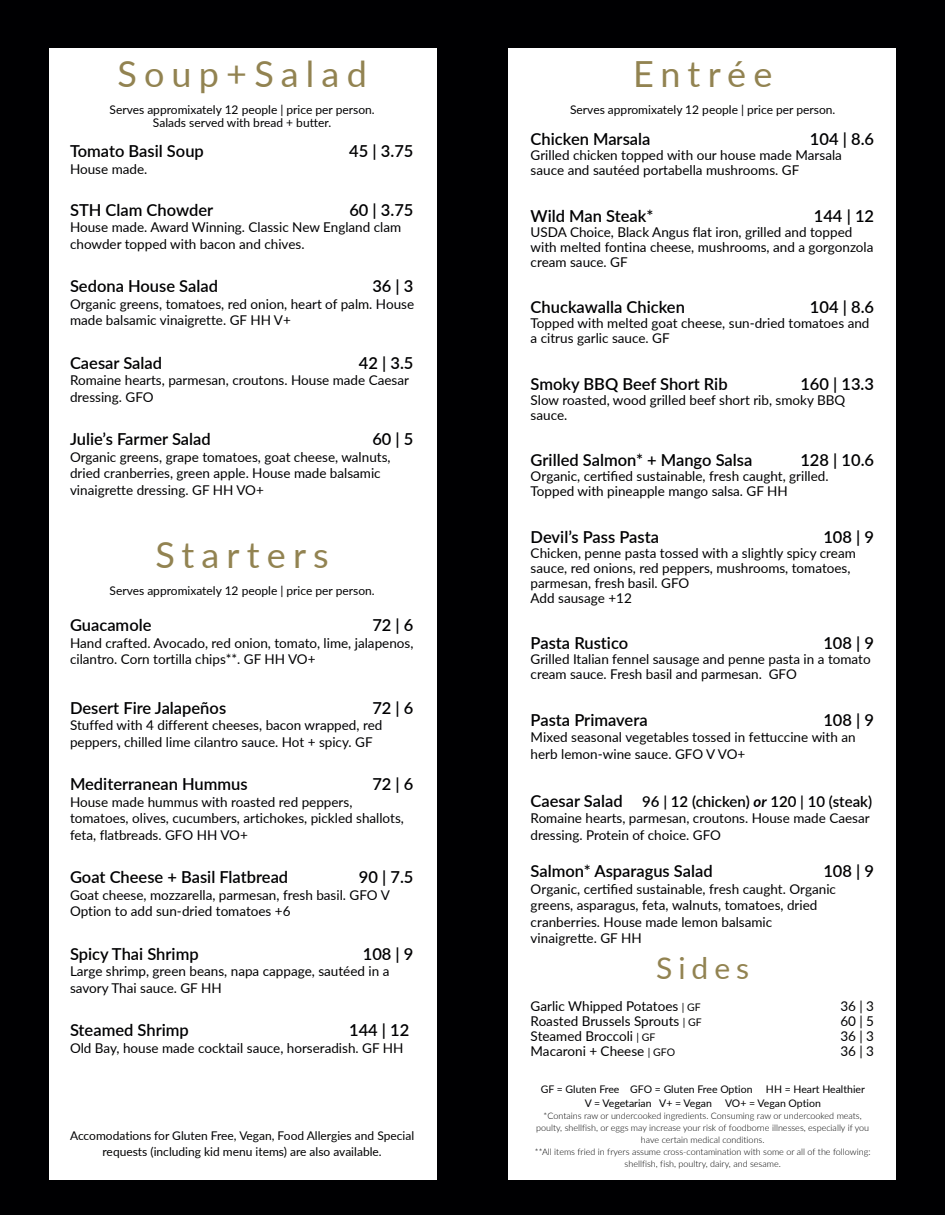
<style>
.page{position:relative;width:945px;height:1215px;background:#fff}
.page>*{position:absolute;margin:0;border:0;box-sizing:border-box;transform-origin:0 0}
.t1{font:36px "Lato";letter-spacing:.2em;color:#928351}
.t2{font:30px "Lato";letter-spacing:.2em;color:#928351}
.t3{font:600 16.5px "Lato";color:#000002}
.t4{font:600 15px "Lato";color:#000002}
.t5{font:13.5px/16.5px "Lato";color:#000002}
.t6{font:12px/13.5px "Lato";color:#000002;text-align:center}
.t7{font:10.5px/13.5px "Lato";color:#000002}
.t8{font:300 9px/12px "Lato";color:#000002;text-align:center}
.s1{font-size:16.5px}
.s2{font-weight:700;font-style:italic}
.s3{font-size:10.5px}
</style>
<div class="page">
<div style="left:0;top:0;width:472px;height:1215px;background:#000002"></div>
<div style="left:49px;top:48px;width:387px;height:1132px;background:#fff"></div>
<div style="left:473px;top:0;width:472px;height:1215px;background:#000002"></div>
<div style="left:508px;top:48px;width:388px;height:1132px;background:#fff"></div>
<h1 class="t1" style="left:117px;top:48px;width:251px">Soup+Salad</h1>
<p class="t6" style="left:110px;top:102px;width:267px">Serves appromixately 12 people | price per person.<br>Salads served with bread + butter.</p>
<p class="t3" style="left:70px;top:139px;width:135px">Tomato Basil Soup</p>
<p class="t3" style="left:349px;top:139px;width:66px">45 | 3.75</p>
<p class="t5" style="left:70px;top:160px;width:79px">House made.</p>
<p class="t3" style="left:70px;top:198px;width:145px">STH Clam Chowder</p>
<p class="t3" style="left:349px;top:198px;width:66px">60 | 3.75</p>
<p class="t5" style="left:70px;top:219px;width:333px">House made. Award Winning. Classic New England clam chowder topped with bacon and chives.</p>
<p class="t3" style="left:70px;top:274px;width:150px">Sedona House Salad</p>
<p class="t3" style="left:372px;top:274px;width:43px">36 | 3</p>
<p class="t5" style="left:70px;top:295px;width:346px">Organic greens, tomatoes, red onion, heart of palm. House made balsamic vinaigrette. GF HH V+</p>
<p class="t3" style="left:70px;top:351px;width:94px">Caesar Salad</p>
<p class="t3" style="left:359px;top:351px;width:56px">42 | 3.5</p>
<p class="t5" style="left:70px;top:372px;width:341px">Romaine hearts, parmesan, croutons. House made Caesar dressing. GFO</p>
<p class="t3" style="left:70px;top:427px;width:142px">Julie’s Farmer Salad</p>
<p class="t3" style="left:372px;top:427px;width:43px">60 | 5</p>
<p class="t5" style="left:70px;top:448px;width:322px">Organic greens, grape tomatoes, goat cheese, walnuts, dried cranberries, green apple. House made balsamic vinaigrette dressing. GF HH VO+</p>
<h1 class="t1" style="left:155px;top:529px;width:175px">Starters</h1>
<p class="t6" style="left:110px;top:584px;width:267px">Serves appromixately 12 people | price per person.</p>
<p class="t3" style="left:70px;top:613px;width:83px">Guacamole</p>
<p class="t3" style="left:372px;top:613px;width:43px">72 | 6</p>
<p class="t5" style="left:70px;top:634px;width:345px">Hand crafted. Avocado, red onion, tomato, lime, jalapenos, cilantro. Corn tortilla chips**. GF HH VO+</p>
<p class="t3" style="left:70px;top:696px;width:158px">Desert Fire Jalapeños</p>
<p class="t3" style="left:372px;top:696px;width:43px">72 | 6</p>
<p class="t5" style="left:70px;top:717px;width:314px">Stuffed with 4 different cheeses, bacon wrapped, red peppers, chilled lime cilantro sauce. Hot + spicy. GF</p>
<p class="t3" style="left:70px;top:772px;width:179px">Mediterranean Hummus</p>
<p class="t3" style="left:372px;top:772px;width:43px">72 | 6</p>
<p class="t5" style="left:70px;top:793px;width:335px">House made hummus with roasted red peppers, tomatoes, olives, cucumbers, artichokes, pickled shallots, feta, flatbreads. GFO HH VO+</p>
<p class="t3" style="left:70px;top:865px;width:220px">Goat Cheese + Basil Flatbread</p>
<p class="t3" style="left:359px;top:865px;width:56px">90 | 7.5</p>
<p class="t5" style="left:70px;top:886px;width:321px">Goat cheese, mozzarella, parmesan, fresh basil. GFO V<br>Option to add sun-dried tomatoes +6</p>
<p class="t3" style="left:70px;top:942px;width:130px">Spicy Thai Shrimp</p>
<p class="t3" style="left:363px;top:942px;width:52px">108 | 9</p>
<p class="t5" style="left:70px;top:963px;width:321px">Large shrimp, green beans, napa cappage, sautéed in a savory Thai sauce. GF HH</p>
<p class="t3" style="left:70px;top:1018px;width:120px">Steamed Shrimp</p>
<p class="t3" style="left:349px;top:1018px;width:62px">144 | 12</p>
<p class="t5" style="left:70px;top:1039px;width:335px">Old Bay, house made cocktail sauce, horseradish. GF HH</p>
<p class="t6" style="left:70px;top:1127px;width:346px;line-height:16.5px">Accomodations for Gluten Free, Vegan, Food Allergies and Special requests (including kid menu items) are also available.</p>
<h1 class="t1" style="left:633px;top:48px;width:141px">Entrée</h1>
<p class="t6" style="left:570px;top:102px;width:267px">Serves appromixately 12 people | price per person.</p>
<p class="t3" style="left:531px;top:127px;width:121px">Chicken Marsala</p>
<p class="t3" style="left:810px;top:127px;width:66px">104 | 8.6</p>
<p class="t5" style="left:531px;top:147px;width:313px;line-height:15px">Grilled chicken topped with our house made Marsala sauce and sautéed portabella mushrooms. GF</p>
<p class="t3" style="left:531px;top:204px;width:124px">Wild Man Steak*</p>
<p class="t3" style="left:814px;top:204px;width:62px">144 | 12</p>
<p class="t5" style="left:531px;top:224px;width:344px;line-height:15px">USDA Choice, Black Angus flat iron, grilled and topped with melted fontina cheese, mushrooms, and a gorgonzola cream sauce. GF</p>
<p class="t3" style="left:531px;top:295px;width:156px">Chuckawalla Chicken</p>
<p class="t3" style="left:810px;top:295px;width:66px">104 | 8.6</p>
<p class="t5" style="left:531px;top:315px;width:340px;line-height:15px">Topped with melted goat cheese, sun-dried tomatoes and a citrus garlic sauce. GF</p>
<p class="t3" style="left:531px;top:372px;width:199px">Smoky BBQ Beef Short Rib</p>
<p class="t3" style="left:800px;top:372px;width:75px">160 | 13.3</p>
<p class="t5" style="left:531px;top:392px;width:316px;line-height:15px">Slow roasted, wood grilled beef short rib, smoky BBQ sauce.</p>
<p class="t3" style="left:531px;top:448px;width:223px">Grilled Salmon* + Mango Salsa</p>
<p class="t3" style="left:800px;top:448px;width:75px">128 | 10.6</p>
<p class="t5" style="left:531px;top:468px;width:300px;line-height:15px">Organic, certified sustainable, fresh caught, grilled.<br>Topped with pineapple mango salsa. GF HH</p>
<p class="t3" style="left:531px;top:525px;width:130px">Devil’s Pass Pasta</p>
<p class="t3" style="left:823px;top:525px;width:52px">108 | 9</p>
<p class="t5" style="left:531px;top:545px;width:327px;line-height:15px">Chicken, penne pasta tossed with a slightly spicy cream sauce, red onions, red peppers, mushrooms, tomatoes, parmesan, fresh basil. GFO<br>Add sausage +12</p>
<p class="t3" style="left:531px;top:631px;width:99px">Pasta Rustico</p>
<p class="t3" style="left:823px;top:631px;width:52px">108 | 9</p>
<p class="t5" style="left:531px;top:651px;width:342px;line-height:15px">Grilled Italian fennel sausage and penne pasta in a tomato cream sauce. Fresh basil and parmesan. GFO</p>
<p class="t3" style="left:531px;top:708px;width:118px">Pasta Primavera</p>
<p class="t3" style="left:823px;top:708px;width:52px">108 | 9</p>
<p class="t5" style="left:531px;top:729px;width:326px">Mixed seasonal vegetables tossed in fettuccine with an herb lemon-wine sauce. GFO V VO+</p>
<p class="t4" style="left:531px;top:790px;width:343px"><span class="s1">Caesar Salad</span> 96 | 12 (chicken) <span class="s2">or</span> 120 | 10 (steak)</p>
<p class="t5" style="left:531px;top:810px;width:341px">Romaine hearts, parmesan, croutons. House made Caesar dressing. Protein of choice. GFO</p>
<p class="t3" style="left:531px;top:859px;width:184px">Salmon* Asparagus Salad</p>
<p class="t3" style="left:823px;top:859px;width:52px">108 | 9</p>
<p class="t5" style="left:531px;top:880px;width:307px">Organic, certified sustainable, fresh caught. Organic greens, asparagus, feta, walnuts, tomatoes, dried cranberries. House made lemon balsamic vinaigrette. GF HH</p>
<h2 class="t2" style="left:656px;top:947px;width:94px">Sides</h2>
<p class="t5" style="left:531px;top:997px;width:172px">Garlic Whipped Potatoes <span class="s3">| GF</span></p>
<p class="t5" style="left:840px;top:997px;width:35px">36 | 3</p>
<p class="t5" style="left:531px;top:1012px;width:173px">Roasted Brussels Sprouts <span class="s3">| GF</span></p>
<p class="t5" style="left:840px;top:1012px;width:35px">60 | 5</p>
<p class="t5" style="left:531px;top:1027px;width:126px">Steamed Broccoli <span class="s3">| GF</span></p>
<p class="t5" style="left:840px;top:1027px;width:35px">36 | 3</p>
<p class="t5" style="left:531px;top:1042px;width:146px">Macaroni + Cheese <span class="s3">| GFO</span></p>
<p class="t5" style="left:840px;top:1042px;width:35px">36 | 3</p>
<p class="t7" style="left:541px;top:1082px;width:213px">GF = Gluten Free GFO = Gluten Free Option</p>
<p class="t7" style="left:585px;top:1082px;width:282px;text-indent:181px">HH = Heart Healthier<br>V = Vegetarian V+ = Vegan VO+ = Vegan Option</p>
<p class="t8" style="left:535px;top:1109px;width:337px">*Contains raw or undercooked ingredients. Consuming raw or undercooked meats, poulty, shellfish, or eggs may increase your risk of foodborne illnesses, especially if you have certain medical conditions.<br>**All items fried in fryers assume cross-contamination with some or all of the following: shellfish, fish, poultry, dairy, and sesame.</p>
</div>
